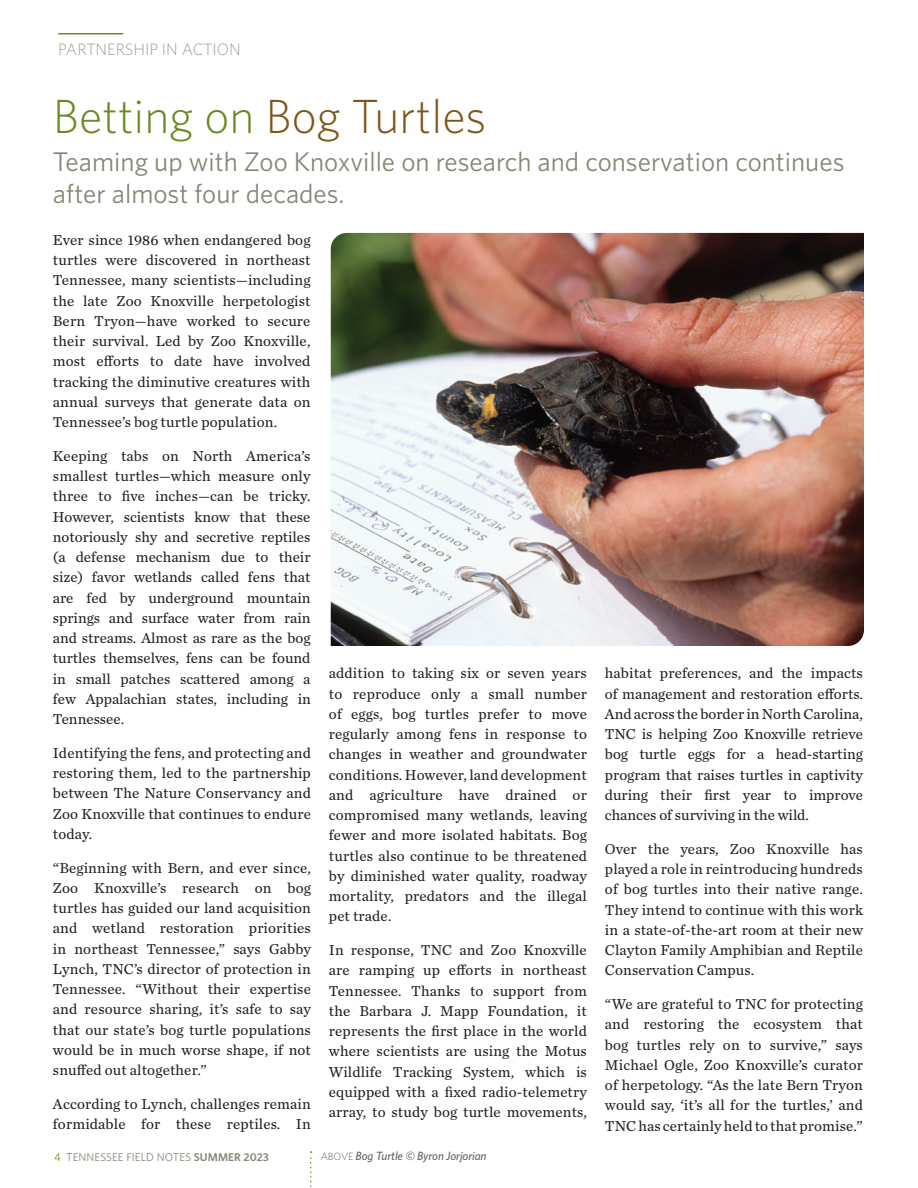
<style>
.page{position:relative;width:918px;height:1188px;background:#fff}
.page>*{position:absolute;margin:0;border:0;box-sizing:border-box;transform-origin:0 0}
.t1{font:300 48px "Whitney";color:#7f5619}
.t2{font:27px/31.5px "Whitney";color:#878575}
.t3{font:300 16.5px "Whitney";color:#a09e90}
.t4{font:15px/20.2px "Chronicle Text G2";letter-spacing:.01em;color:#231f20;text-align:justify}
.t5{font:italic 500 12px "Whitney";letter-spacing:-.01em;color:#636366}
.t6{font:11.25px "Whitney";letter-spacing:.01em;color:#878575}
.s1{color:#6a8922}
.s2{font-weight:600}
.s3{font-weight:300;font-style:normal;font-size:10.5px}
</style>
<div class="page">
<svg style="left:310px;top:1151px;width:2px;height:36px"></svg>
<hr style="left:58px;top:33px;width:65px;height:1px;background:#6a8922">
<img style="left:331px;top:233px;width:533px;height:413px">
<p class="t3" style="left:58px;top:38px;width:184px">PARTNERSHIP IN ACTION</p>
<h1 class="t1" style="left:53px;top:84px;width:435px"><span class="s1">Betting on</span> Bog Turtles</h1>
<h2 class="t2" style="left:53px;top:145px;width:793px">Teaming up with Zoo Knoxville on research and conservation continues after almost four decades.</h2>
<p class="t4" style="left:53px;top:229px;width:259px">Ever since 1986 when endangered bog turtles were discovered in northeast Tennessee, many scientists—including the late Zoo Knoxville herpetologist Bern Tryon—have worked to secure their survival. Led by Zoo Knoxville, most efforts to date have involved tracking the diminutive creatures with annual surveys that generate data on Tennessee’s bog turtle population.</p>
<p class="t4" style="left:53px;top:445px;width:260px">Keeping tabs on North America’s smallest turtles—which measure only three to five inches—can be tricky.<br>However, scientists know that these notoriously shy and secretive reptiles (a defense mechanism due to their size) favor wetlands called fens that are fed by underground mountain springs and surface water from rain and streams. Almost as rare as the bog turtles themselves, fens can be found in small patches scattered among a few Appalachian states, including in Tennessee.</p>
<p class="t4" style="left:53px;top:742px;width:260px">Identifying the fens, and protecting and restoring them, led to the partnership between The Nature Conservancy and Zoo Knoxville that continues to endure today.</p>
<p class="t4" style="left:53px;top:857px;width:260px">“Beginning with Bern, and ever since, Zoo Knoxville’s research on bog turtles has guided our land acquisition and wetland restoration priorities in northeast Tennessee,” says Gabby Lynch, TNC’s director of protection in Tennessee. “Without their expertise and resource sharing, it’s safe to say that our state’s bog turtle populations would be in much worse shape, if not snuffed out altogether.”</p>
<p class="t4" style="left:53px;top:1093px;width:260px">According to Lynch, challenges remain formidable for these reptiles. In</p>
<p class="t4" style="left:329px;top:662px;width:260px">addition to taking six or seven years to reproduce only a small number of eggs, bog turtles prefer to move regularly among fens in response to changes in weather and groundwater conditions. However, land development and agriculture have drained or compromised many wetlands, leaving fewer and more isolated habitats. Bog turtles also continue to be threatened by diminished water quality, roadway mortality, predators and the illegal pet trade.</p>
<p class="t4" style="left:329px;top:939px;width:260px">In response, TNC and Zoo Knoxville are ramping up efforts in northeast Tennessee. Thanks to support from the Barbara J. Mapp Foundation, it represents the first place in the world where scientists are using the Motus Wildlife Tracking System, which is equipped with a fixed radio-telemetry array, to study bog turtle movements,</p>
<p class="t6" style="left:54px;top:1149px;width:216px"><span class="s1">4</span> TENNESSEE FIELD NOTES <span class="s2">SUMMER 2023</span></p>
<p class="t5" style="left:321px;top:1148px;width:167px"><span class="s3">ABOVE</span> Bog Turtle © Byron Jorjorian</p>
<p class="t4" style="left:605px;top:662px;width:260px">habitat preferences, and the impacts of management and restoration efforts.<br>And across the border in North Carolina, TNC is helping Zoo Knoxville retrieve bog turtle eggs for a head-starting program that raises turtles in captivity during their first year to improve chances of surviving in the wild.</p>
<p class="t4" style="left:605px;top:838px;width:260px">Over the years, Zoo Knoxville has played a role in reintroducing hundreds of bog turtles into their native range.<br>They intend to continue with this work in a state-of-the-art room at their new Clayton Family Amphibian and Reptile Conservation Campus.</p>
<p class="t4" style="left:605px;top:993px;width:260px">“We are grateful to TNC for protecting and restoring the ecosystem that bog turtles rely on to survive,” says Michael Ogle, Zoo Knoxville’s curator of herpetology. “As the late Bern Tryon would say, ‘it’s all for the turtles,’ and TNC has certainly held to that promise.”</p>
</div>
